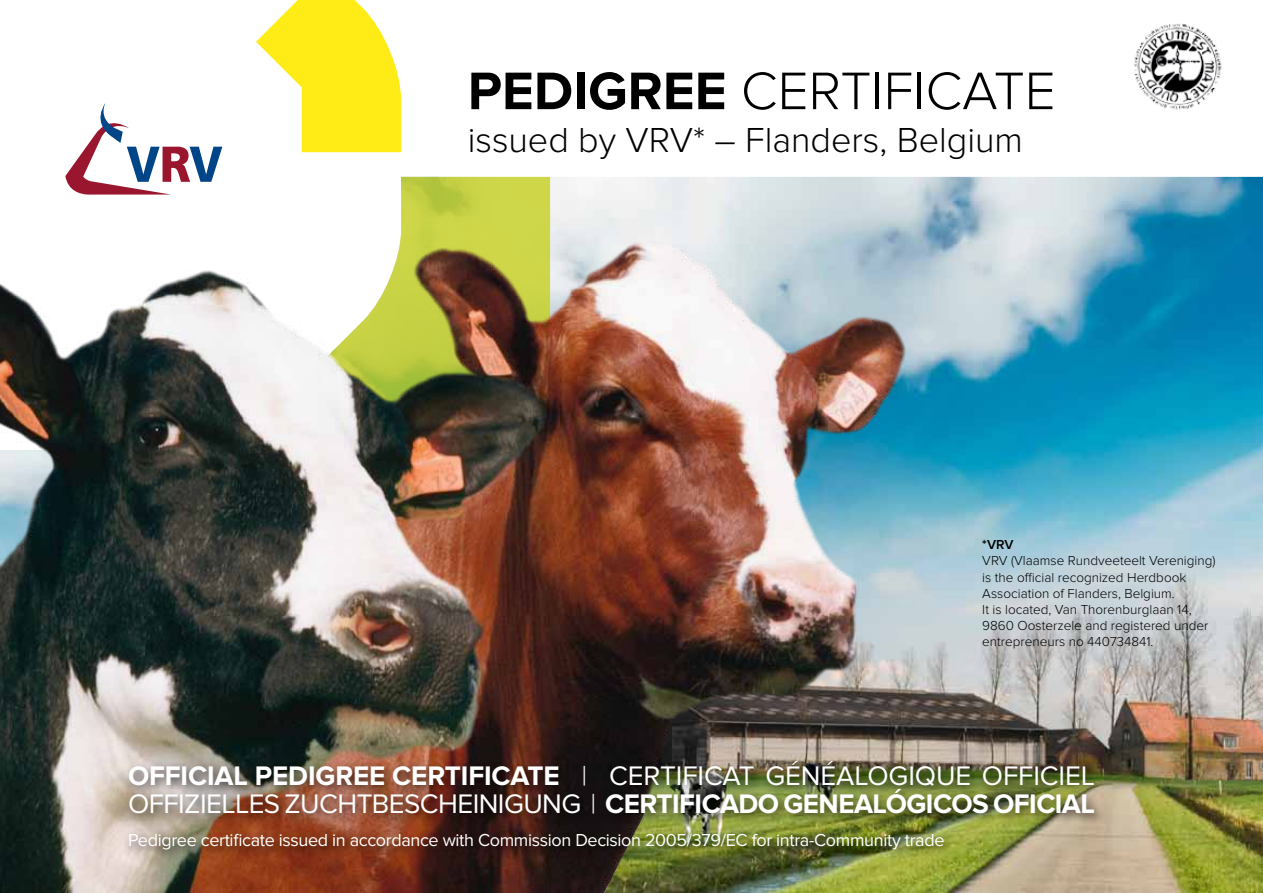
<style>
.page{position:relative;width:1263px;height:893px;background:#fff}
.page>*{position:absolute;margin:0;border:0;box-sizing:border-box;transform-origin:0 0}
.t1{font:300 54.75px "Proxima Nova";color:#000}
.t2{font:300 36px "Proxima Nova";color:#000}
.t3{font:27.75px/27.8px "Proxima Nova";letter-spacing:-.005em;color:#fff}
.t4{font:18px "Proxima Nova";letter-spacing:-.02em;color:#fff}
.t5{font:300 13.5px/16.2px "Proxima Nova";color:#000}
.t6{font:600 13.5px "Proxima Nova";color:#000}
.s1{font-weight:700}
.s2{font-weight:300}
</style>
<div class="page">
<img style="left:919px;top:177px;width:344px;height:716px">
<img style="left:1134px;top:23px;width:88px;height:87px">
<svg style="left:256px;top:0;width:145px;height:152px"></svg>
<img style="left:0;top:177px;width:919px;height:716px">
<svg style="left:65px;top:103px;width:157px;height:92px"></svg>
<div style="left:123px;top:756px;width:983px;height:105px;background:#000;opacity:.7"></div>
<h1 class="t1" style="left:468px;top:60px;width:589px"><span class="s1">PEDIGREE</span> Certificate</h1>
<h2 class="t2" style="left:468px;top:120px;width:557px">issued by VRV* – Flanders, Belgium</h2>
<p class="t6" style="left:982px;top:537px;width:33px">*VRV</p>
<p class="t5" style="left:982px;top:553px;width:235px">VRV (Vlaamse Rundveeteelt Vereniging) is the official recognized Herdbook Association of Flanders, Belgium.<br>It is located, Van Thorenburglaan 14, 9860 Oosterzele and registered under entrepreneurs no 440734841.</p>
<h3 class="t3" style="left:128px;top:762px;width:968px"><span class="s1">OFFICIAL PEDIGREE CERTIFICATE</span> <span class="s2">|</span> Certificat Généalogique officiel<br>Offizielles zuchtbescheinigung <span class="s2">|</span> <span class="s1">CERTIFICADO GENEALÓGICOS OFICIAL</span></h3>
<h3 class="t4" style="left:128px;top:830px;width:818px">Pedigree certificate issued in accordance with Commission Decision 2005/379/EC for intra-Community trade</h3>
</div>
